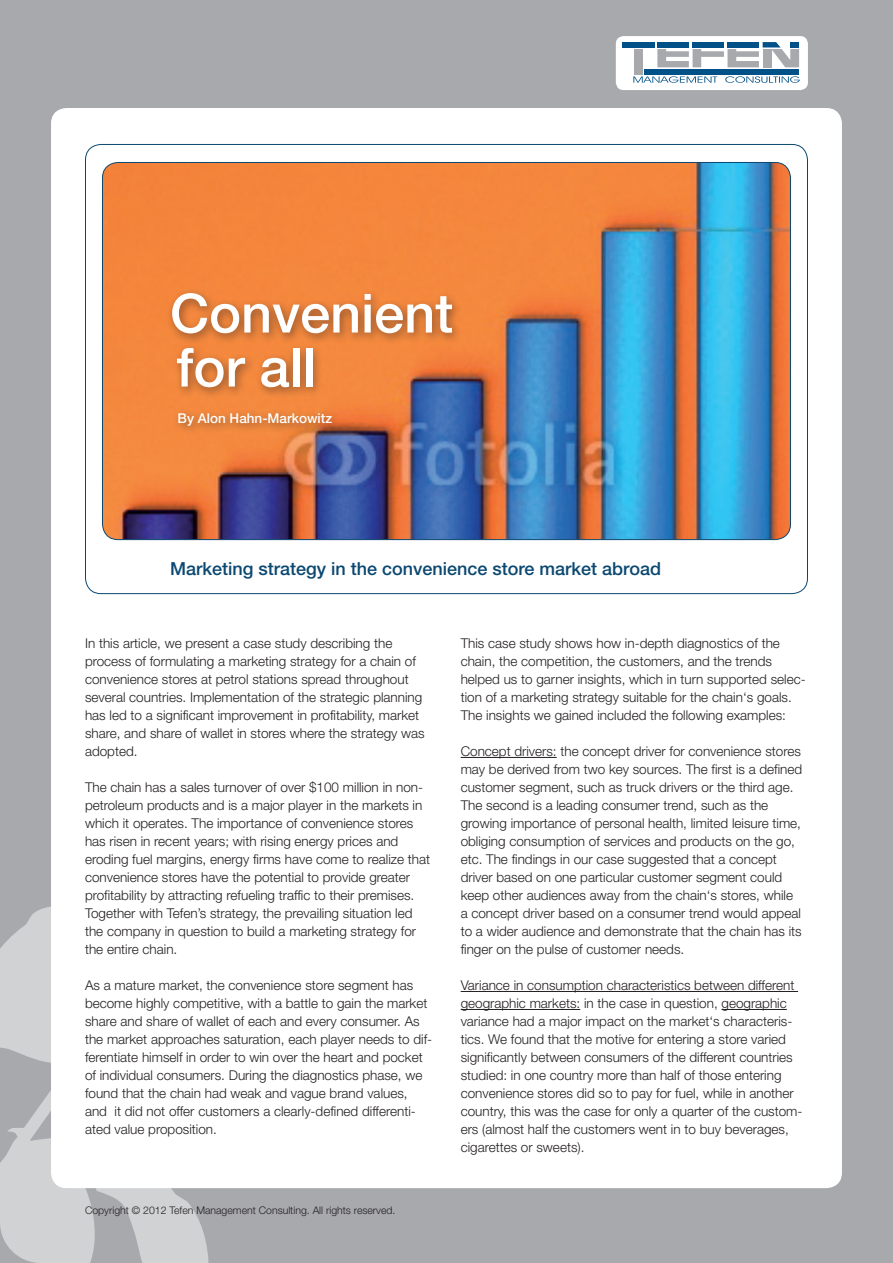
<style>
.page{position:relative;width:893px;height:1263px;background:#a8a9ad}
.page>*{position:absolute;margin:0;border:0;box-sizing:border-box;transform-origin:0 0}
.t1{font:500 54px/54px "Helvetica Neue";color:#fff}
.t2{font:500 18px "Helvetica Neue";color:#0b4871}
.t3{font:300 13.5px/18px "Helvetica Neue";color:#231f20}
.t4{font:500 13.5px "Helvetica Neue";color:#fff}
.t5{font:300 10.5px "Helvetica Neue";color:#231f20}
</style>
<div class="page">
<svg style="left:0;top:906px;width:433px;height:357px"></svg>
<div style="left:51px;top:108px;width:791px;height:1080px;background:#fff;border-radius:15px"></div>
<hr style="left:461px;top:757px;width:96px;height:1px;background:#231f20">
<hr style="left:461px;top:991px;width:337px;height:1px;background:#231f20">
<hr style="left:461px;top:1009px;width:119px;height:1px;background:#231f20">
<hr style="left:721px;top:1009px;width:66px;height:1px;background:#231f20">
<div style="left:616px;top:36px;width:192px;height:54px;background:#fff;border-radius:8px"></div>
<div style="left:644px;top:69px;width:155px;height:5px;background:#005187"></div>
<svg style="left:633px;top:76px;width:167px;height:7px"></svg>
<div style="left:622px;top:42px;width:33px;height:5px;background:#005187"></div>
<div style="left:634px;top:49px;width:9px;height:25px;background:#a8a9ad"></div>
<svg style="left:657px;top:42px;width:142px;height:25px"></svg>
<img style="left:103px;top:162px;width:687px;height:378px">
<div style="left:165px;top:287px;width:298px;height:149px;background:#231f20;opacity:.5"></div>
<h1 class="t1" style="left:170px;top:286px;width:285px">Convenient for all</h1>
<p class="t4" style="left:178px;top:410px;width:156px">By Alon Hahn-Markowitz</p>
<h2 class="t2" style="left:170px;top:558px;width:492px">Marketing strategy in the convenience store market abroad</h2>
<p class="t3" style="left:85px;top:634px;width:341px">In this article, we present a case study describing the process of formulating a marketing strategy for a chain of convenience stores at petrol stations spread throughout several countries. Implementation of the strategic planning has led to a significant improvement in profitability, market share, and share of wallet in stores where the strategy was adopted.</p>
<p class="t3" style="left:85px;top:778px;width:347px">The chain has a sales turnover of over $100 million in non&shy;petroleum products and is a major player in the markets in which it operates. The importance of convenience stores has risen in recent years; with rising energy prices and eroding fuel margins, energy firms have come to realize that convenience stores have the potential to provide greater profitability by attracting refueling traffic to their premises.<br>Together with Tefen’s strategy, the prevailing situation led the company in question to build a marketing strategy for the entire chain.</p>
<p class="t3" style="left:85px;top:976px;width:349px">As a mature market, the convenience store segment has become highly competitive, with a battle to gain the market share and share of wallet of each and every consumer. As the market approaches saturation, each player needs to dif&shy;ferentiate himself in order to win over the heart and pocket of individual consumers. During the diagnostics phase, we found that the chain had weak and vague brand values, and it did not offer customers a clearly-defined differenti&shy;ated value proposition.</p>
<p class="t5" style="left:85px;top:1204px;width:312px">Copyright © 2012 Tefen Management Consulting. All rights reserved.</p>
<p class="t3" style="left:461px;top:634px;width:347px">This case study shows how in-depth diagnostics of the chain, the competition, the customers, and the trends helped us to garner insights, which in turn supported selec&shy;tion of a marketing strategy suitable for the chain‘s goals.<br>The insights we gained included the following examples:</p>
<p class="t3" style="left:461px;top:742px;width:343px">Concept drivers: the concept driver for convenience stores may be derived from two key sources. The first is a defined customer segment, such as truck drivers or the third age.<br>The second is a leading consumer trend, such as the growing importance of personal health, limited leisure time, obliging consumption of services and products on the go, etc. The findings in our case suggested that a concept driver based on one particular customer segment could keep other audiences away from the chain‘s stores, while a concept driver based on a consumer trend would appeal to a wider audience and demonstrate that the chain has its finger on the pulse of customer needs.</p>
<p class="t3" style="left:461px;top:976px;width:343px">Variance in consumption characteristics between different geographic markets: in the case in question, geographic variance had a major impact on the market‘s characteris&shy;tics. We found that the motive for entering a store varied significantly between consumers of the different countries studied: in one country more than half of those entering convenience stores did so to pay for fuel, while in another country, this was the case for only a quarter of the custom&shy;ers (almost half the customers went in to buy beverages, cigarettes or sweets).</p>
</div>
